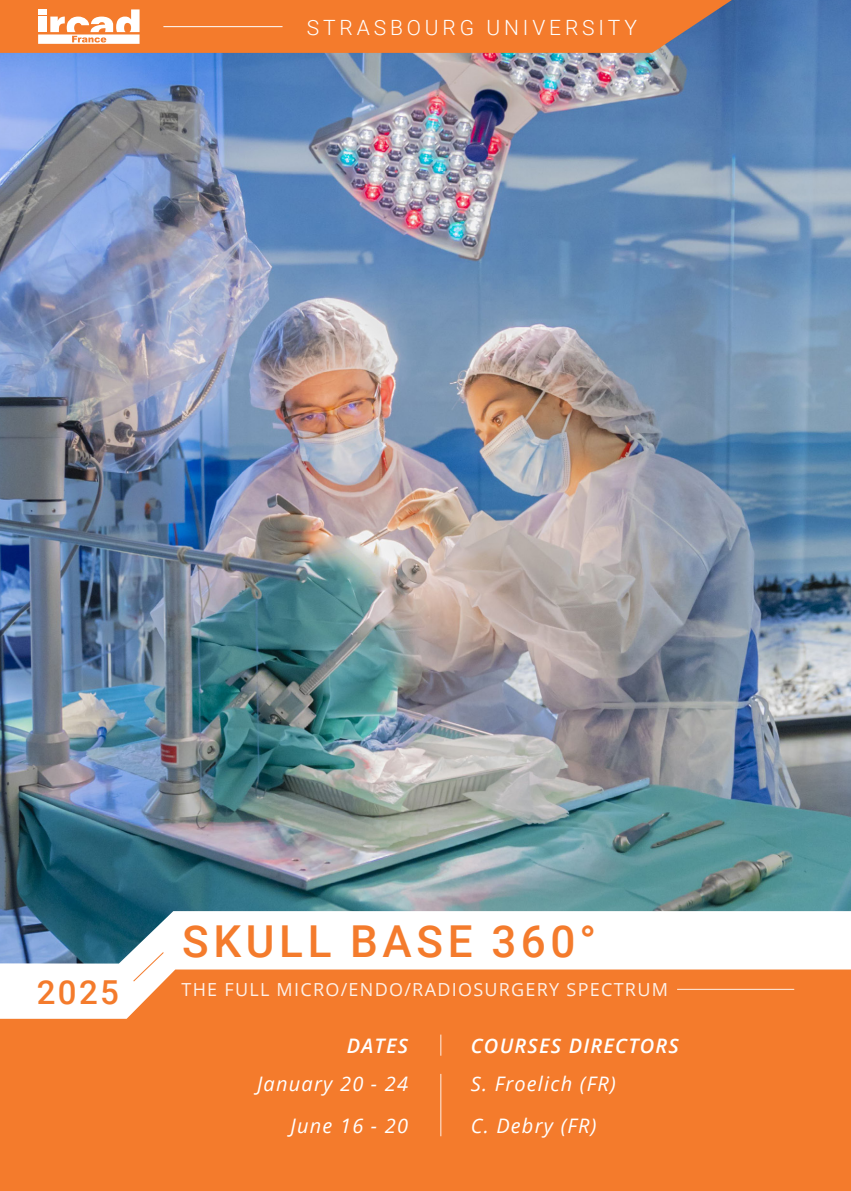
<style>
.page{position:relative;width:851px;height:1191px;background:#fff}
.page>*{position:absolute;margin:0;border:0;box-sizing:border-box;transform-origin:0 0}
.t1{font:500 44px "Roboto";letter-spacing:.105em;color:#f47b2c}
.t2{font:500 33px "Roboto";color:#f47b2c}
.t3{font:300 21px "Roboto";letter-spacing:.185em;color:#fff}
.t4{font:italic 20px/42px "Open Sans";letter-spacing:.06em;color:#fff;text-align:right}
.t5{font:italic 600 20px "Open Sans";letter-spacing:.06em;color:#fff}
.t6{font:18px "Open Sans";letter-spacing:.07em;color:#fff}
</style>
<div class="page">
<img style="left:0;top:0;width:850px;height:911px">
<svg style="left:0;top:0;width:762px;height:54px;background:#6b7594"></svg>
<svg style="left:0;top:911px;width:850px;height:53px"></svg>
<div style="left:0;top:969px;width:850px;height:222px;background:#f47b2c"></div>
<svg style="left:132px;top:951px;width:33px;height:31px"></svg>
<svg style="left:440px;top:1034px;width:1px;height:21px"></svg>
<hr style="left:440px;top:1073px;width:1px;height:63px;background:#fff">
<hr style="left:677px;top:989px;width:117px;height:1px;background:#fff">
<svg style="left:0;top:0;width:730px;height:52px;background:#eb813e"></svg>
<p class="t3" style="left:307px;top:13px;width:332px">STRASBOURG UNIVERSITY</p>
<h1 class="t1" style="left:182px;top:910px;width:415px">SKULL BASE 360°</h1>
<h2 class="t2" style="left:37px;top:968px;width:83px">2025</h2>
<p class="t6" style="left:181px;top:977px;width:488px">THE FULL MICRO/ENDO/RADIOSURGERY SPECTRUM</p>
<p class="t5" style="left:470px;top:1031px;width:209px">COURSES DIRECTORS</p>
<p class="t5" style="left:347px;top:1031px;width:63px">DATES</p>
<p class="t4" style="left:257px;top:1061px;width:152px">January 20 - 24<br>June 16 - 20</p>
<p class="t4" style="left:470px;top:1061px;width:146px;text-align:left">S. Froelich (FR)<br>C. Debry (FR)</p>
</div>
